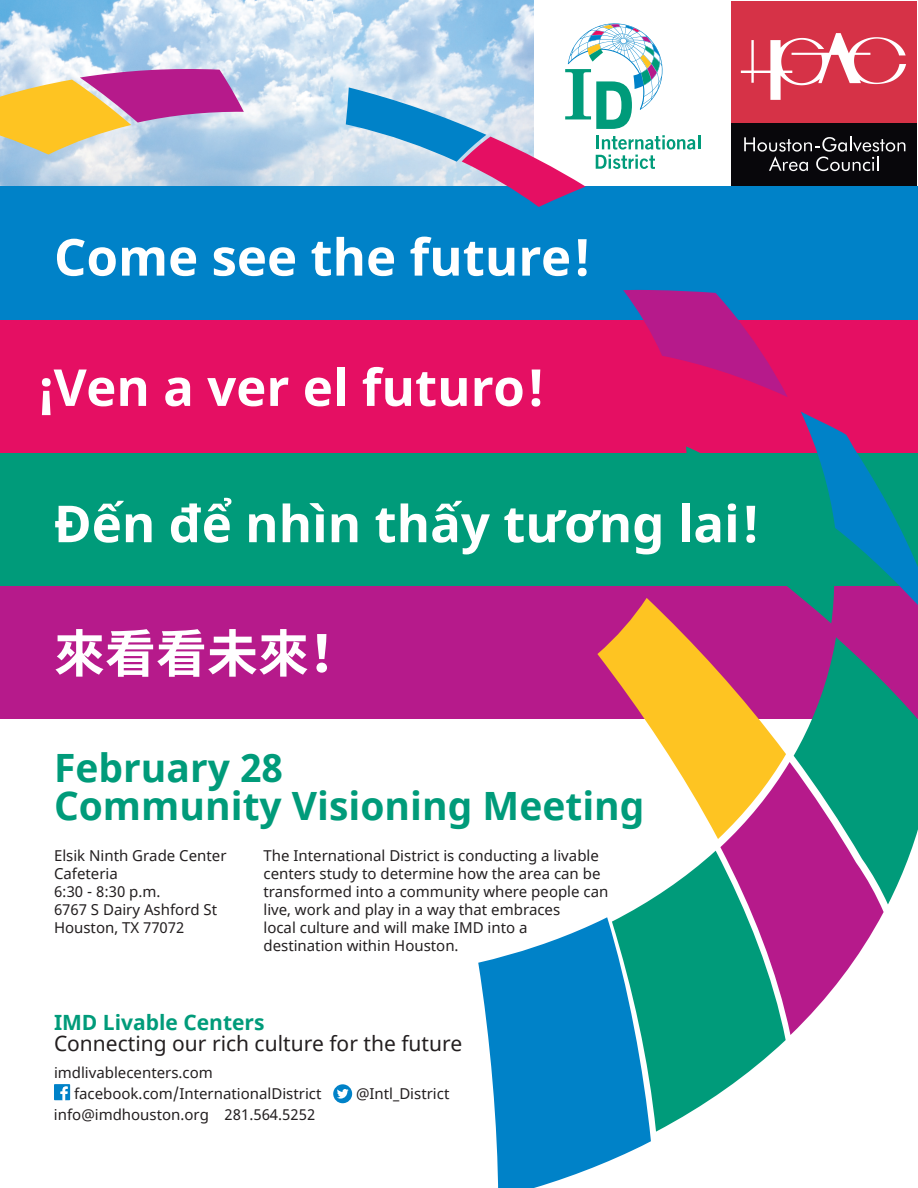
<style>
.page{position:relative;width:918px;height:1188px;background:#fff}
.page>*{position:absolute;margin:0;border:0;box-sizing:border-box;transform-origin:0 0}
.t1{font:700 51px "Noto Sans";color:#fff}
.t2{font:700 51px "Noto Sans CJ Ktc";color:#fff}
.t3{font:700 39px/37.5px "Noto Sans";color:#009b7a}
.t4{font:21px "Noto Sans";color:#231f20}
.t5{font:700 21px "Noto Sans";color:#009b7a}
.t6{font:15px/18px "Noto Sans";color:#231f20}
</style>
<div class="page">
<img style="left:0;top:0;width:534px;height:186px">
<div style="left:0;top:586px;width:918px;height:133px;background:#b61a8b"></div>
<div style="left:0;top:452px;width:918px;height:134px;background:#009b7a"></div>
<div style="left:0;top:319px;width:918px;height:134px;background:#e50f63"></div>
<div style="left:0;top:186px;width:918px;height:133px;background:#0082c8"></div>
<svg style="left:621px;top:851px;width:165px;height:281px;fill:#009b7a"></svg>
<svg style="left:597px;top:598px;width:189px;height:241px"></svg>
<svg style="left:623px;top:290px;width:165px;height:107px"></svg>
<svg style="left:794px;top:637px;width:124px;height:267px"></svg>
<svg style="left:720px;top:762px;width:164px;height:273px"></svg>
<svg style="left:0;top:68px;width:244px;height:87px;background:#cf9d96"></svg>
<svg style="left:478px;top:917px;width:173px;height:271px;fill:#0082c8"></svg>
<svg style="left:683px;top:412px;width:235px;height:211px"></svg>
<div style="left:732px;top:1px;width:185px;height:185px;background:#d63247"></div>
<div style="left:732px;top:124px;width:185px;height:62px;background:#08070b"></div>
<svg style="left:741px;top:33px;width:165px;height:67px"></svg>
<svg style="left:744px;top:137px;width:161px;height:34px"></svg>
<svg style="left:346px;top:22px;width:354px;height:185px"></svg>
<svg style="left:54px;top:1084px;width:16px;height:16px"></svg>
<svg style="left:333px;top:1084px;width:19px;height:19px"></svg>
<h1 class="t1" style="left:54px;top:221px;width:539px">Come see the future!</h1>
<h1 class="t1" style="left:39px;top:351px;width:508px">¡Ven a ver el futuro!</h1>
<h1 class="t1" style="left:54px;top:488px;width:708px">Đến để nhìn thấy tương lai!</h1>
<h1 class="t2" style="left:54px;top:625px;width:295px">來看看未來！</h1>
<h2 class="t3" style="left:54px;top:750px;width:592px">February 28<br>Community Visioning Meeting</h2>
<p class="t6" style="left:263px;top:847px;width:346px">The International District is conducting a livable centers study to determine how the area can be transformed into a community where people can live, work and play in a way that embraces<br>local culture and will make IMD into a destination within Houston.</p>
<p class="t6" style="left:54px;top:847px;width:174px">Elsik Ninth Grade Center<br>Cafeteria<br>6:30 - 8:30 p.m.<br>6767 S Dairy Ashford St<br>Houston, TX 77072</p>
<h3 class="t5" style="left:54px;top:1007px;width:212px">IMD Livable Centers</h3>
<h3 class="t4" style="left:54px;top:1029px;width:410px">Connecting our rich culture for the future</h3>
<p class="t6" style="left:74px;top:1062px;width:249px;line-height:21px;text-indent:-20px">imdlivablecenters.com facebook.com/InternationalDistrict</p>
<p class="t6" style="left:356px;top:1085px;width:95px">@Intl_District</p>
<p class="t6" style="left:54px;top:1106px;width:263px">info@imdhouston.org 281.564.5252</p>
</div>
